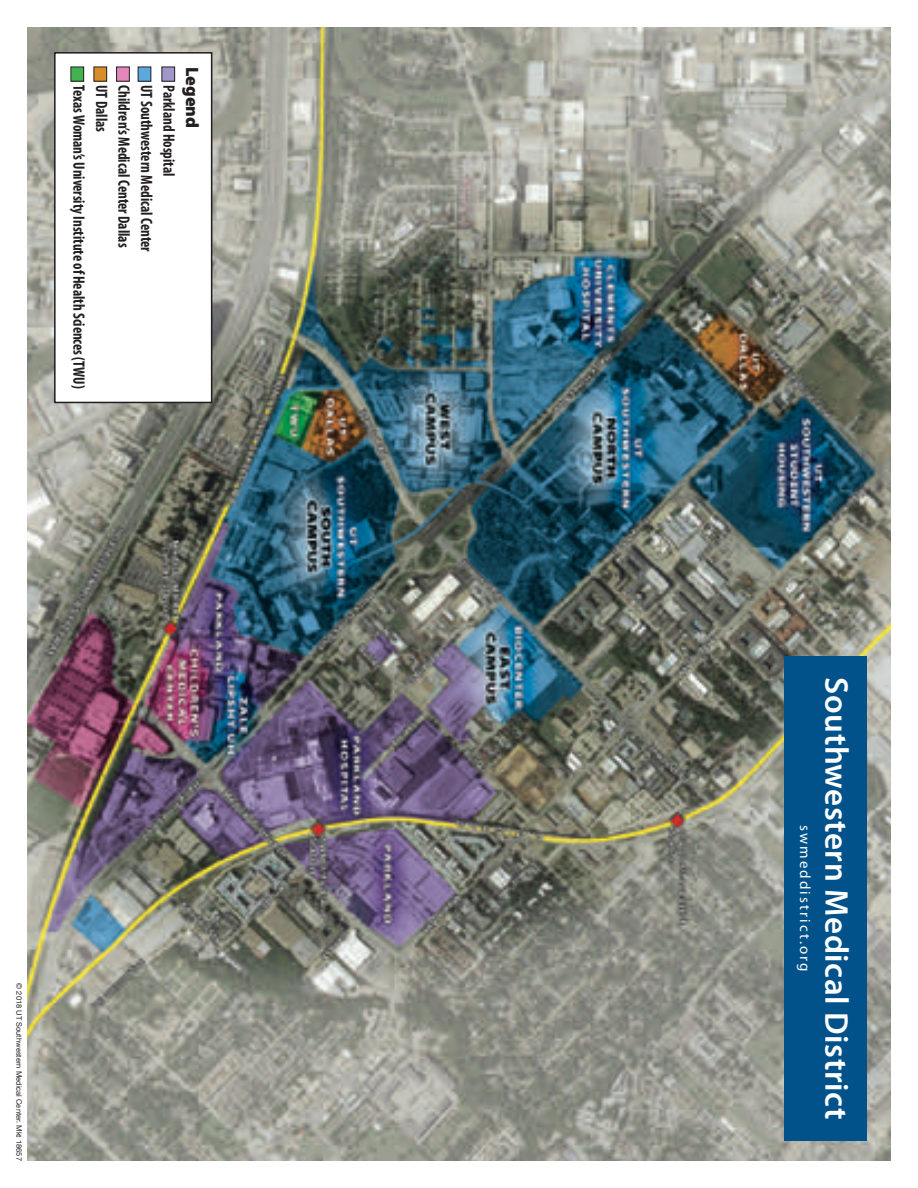
<style>
.page{position:relative;width:918px;height:1188px;background:#fff}
.page>*{position:absolute;margin:0;border:0;box-sizing:border-box;transform-origin:0 0}
.t1{font:600 33px "Myriad Pro";letter-spacing:.015em;color:#fff}
.t2{font:900 18px "Myriad Pro";color:#231f20}
.t3{font:700 condensed 16.5px "Myriad Pro";color:#231f20;scale:.9 1}
.t4{font:15px "Myriad Pro";letter-spacing:.14em;color:#fff}
.t5{font:7.5px "Helvetica Neue";color:#231f20}
</style>
<div class="page">
<img style="left:27px;top:27px;width:864px;height:1134px">
<div style="left:784px;top:656px;width:83px;height:484px;background:#01518a"></div>
<div style="left:55px;top:53px;width:157px;height:349px;background:#fff"></div>
<div style="left:54px;top:52px;width:158px;height:351px;border:2px solid #231f20"></div>
<div style="left:162px;top:67px;width:13px;height:14px;background:#a296c8"></div>
<div style="left:161px;top:67px;width:14px;height:15px;border:1px solid #231f20"></div>
<div style="left:138px;top:67px;width:13px;height:14px;background:#5ba8dc"></div>
<div style="left:138px;top:67px;width:13px;height:15px;border:1px solid #231f20"></div>
<div style="left:117px;top:67px;width:12px;height:14px;background:#e289b9"></div>
<div style="left:116px;top:67px;width:14px;height:15px;border:1px solid #231f20"></div>
<div style="left:94px;top:67px;width:13px;height:14px;background:#d78e29"></div>
<div style="left:94px;top:67px;width:13px;height:15px;border:1px solid #231f20"></div>
<div style="left:71px;top:67px;width:13px;height:14px;background:#42b350"></div>
<div style="left:71px;top:67px;width:13px;height:15px;border:1px solid #231f20"></div>
<p class="t2" style="left:202px;top:67px;width:63px;rotate:90deg">Legend</p>
<p class="t3" style="left:88px;top:85px;width:339px;rotate:90deg">Texas Woman’s University Institute of Health Sciences (TWU)</p>
<p class="t3" style="left:111px;top:85px;width:54px;rotate:90deg">UT Dallas</p>
<p class="t3" style="left:133px;top:85px;width:182px;rotate:90deg">Children’s Medical Center Dallas</p>
<p class="t3" style="left:156px;top:85px;width:187px;rotate:90deg">UT Southwestern Medical Center</p>
<p class="t3" style="left:178px;top:85px;width:103px;rotate:90deg">Parkland Hospital</p>
<p class="t5" style="left:24px;top:983px;width:179px;rotate:90deg">© 2018 UT Southwestern Medical Center. Mkt 18657</p>
<p class="t4" style="left:813px;top:825px;width:148px;rotate:90deg">swmeddistrict.org</p>
<h1 class="t1" style="left:855px;top:677px;width:443px;rotate:90deg">Southwestern Medical District</h1>
</div>
